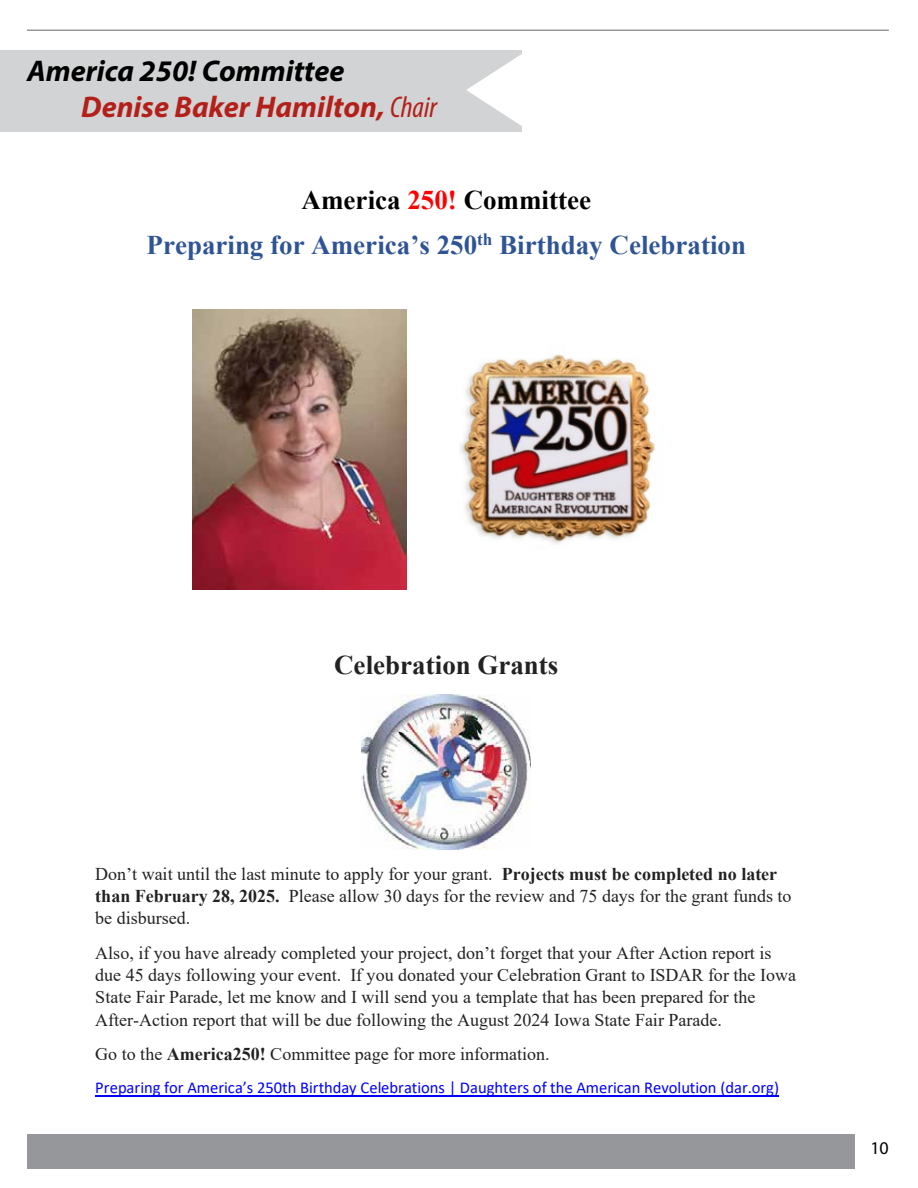
<style>
.page{position:relative;width:918px;height:1188px;background:#fff}
.page>*{position:absolute;margin:0;border:0;box-sizing:border-box;transform-origin:0 0}
.t1{font:italic 700 30px/36px "Myriad Pro";color:#000}
.t2{font:700 27px/45.6px "Times New Roman";color:#2f5496;text-align:center}
.t3{font:700 27px "Times New Roman";color:#222}
.t4{font:18px/22.4px "Times New Roman";color:#222}
.t5{font:18px "Myriad Pro";color:#000}
.t6{font:16.5px "Calibri";color:#00f}
.s1{color:#b3201a}
.s2{font-weight:400;font-stretch:condensed;color:#b3201a}
.s3{color:#000}
.s4{color:#f00}
.s5{font-weight:700}
</style>
<div class="page">
<div style="left:27px;top:1134px;width:827px;height:34px;background:#95979a"></div>
<hr style="left:27px;top:29px;width:862px;height:2px;background:#95979a">
<div style="left:0;top:50px;width:522px;height:81px;background:#d1d3d4"></div>
<svg style="left:466px;top:54px;width:56px;height:78px"></svg>
<hr style="left:95px;top:1095px;width:684px;height:1px;background:#00f">
<img style="left:192px;top:310px;width:215px;height:279px">
<img style="left:460px;top:354px;width:196px;height:190px">
<img style="left:362px;top:694px;width:169px;height:155px">
<h1 class="t1" style="left:81px;top:52px;width:357px;text-indent:-54px">America 250! Committee<br><span class="s1">Denise Baker Hamilton,</span> <span class="s2">Chair</span></h1>
<h2 class="t2" style="left:146px;top:176px;width:601px"><span class="s3">America</span> <span class="s4">250!</span> <span class="s3">Committee<br></span>Preparing for America’s 250<sup>th</sup> Birthday Celebration</h2>
<h2 class="t3" style="left:334px;top:645px;width:226px">Celebration Grants</h2>
<p class="t4" style="left:95px;top:862px;width:698px">Don’t wait until the last minute to apply for your grant. <span class="s5">Projects must be completed no later than February 28, 2025.</span> Please allow 30 days for the review and 75 days for the grant funds to be disbursed.</p>
<p class="t4" style="left:95px;top:941px;width:702px">Also, if you have already completed your project, don’t forget that your After Action report is due 45 days following your event. If you donated your Celebration Grant to ISDAR for the Iowa State Fair Parade, let me know and I will send you a template that has been prepared for the After-Action report that will be due following the August 2024 Iowa State Fair Parade.</p>
<p class="t4" style="left:95px;top:1042px;width:456px">Go to the <span class="s5">America250!</span> Committee page for more information.</p>
<p class="t6" style="left:95px;top:1076px;width:685px">Preparing for America’s 250th Birthday Celebrations | Daughters of the American Revolution (dar.org)</p>
<p class="t5" style="left:870px;top:1136px;width:20px">10</p>
</div>
